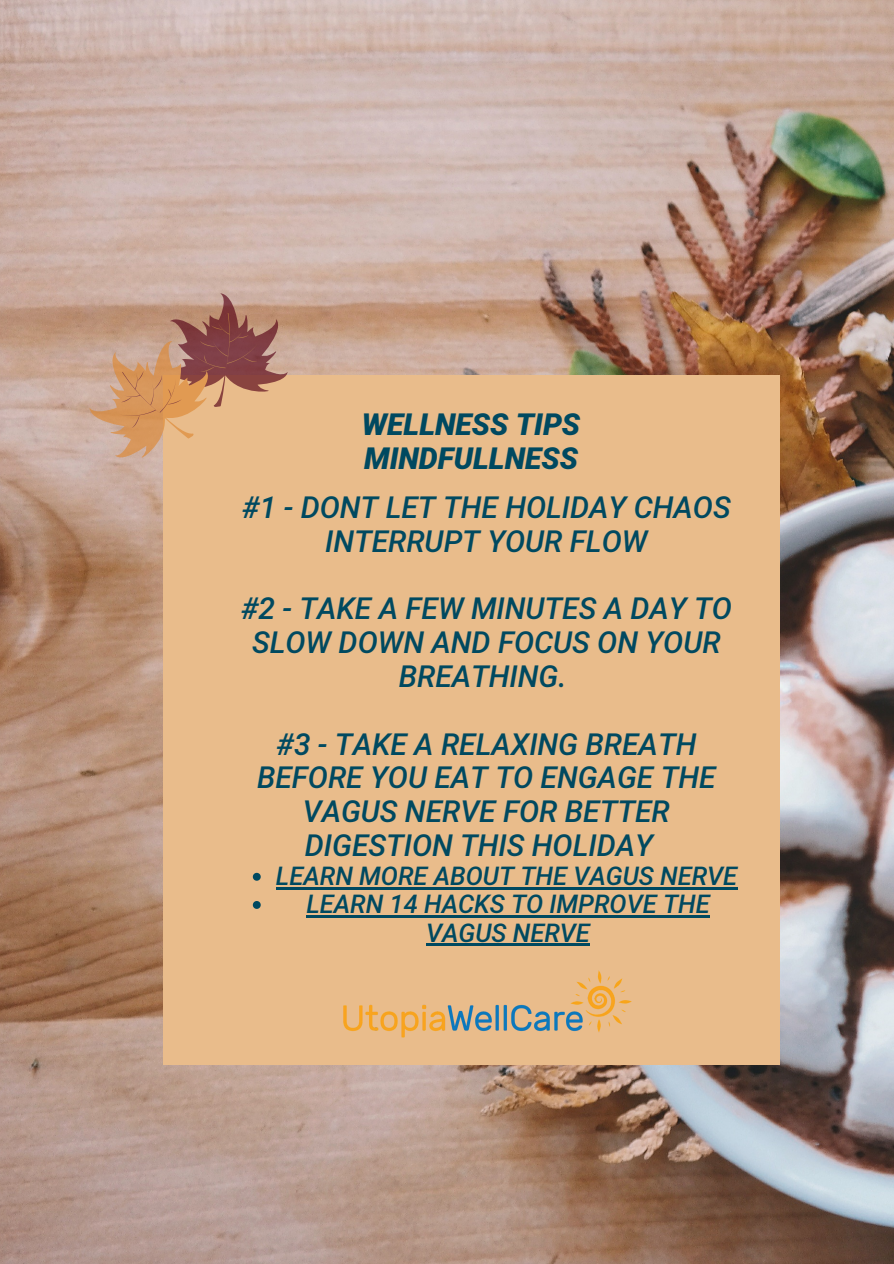
<style>
.page{position:relative;width:894px;height:1264px;background:#fff}
.page>*{position:absolute;margin:0;border:0;box-sizing:border-box;transform-origin:0 0}
.t1{font:italic 500 30px/33.8px "Mardoto";color:#004960;text-align:center}
.t2{font:italic 900 30px "Mardoto";color:#004960}
.t3{font:italic 500 25.5px/28.2px "Mardoto";color:#004960;text-align:center}
</style>
<div class="page">
<img style="left:0;top:0;width:893px;height:1263px">
<div style="left:163px;top:375px;width:616px;height:690px;background:#e9bc8b"></div>
<img style="left:343px;top:970px;width:289px;height:68px">
<svg style="left:253px;top:872px;width:8px;height:8px"></svg>
<hr style="left:276px;top:887px;width:461px;height:2px;background:#004960">
<svg style="left:253px;top:901px;width:8px;height:7px"></svg>
<hr style="left:306px;top:915px;width:403px;height:2px;background:#004960">
<hr style="left:426px;top:943px;width:163px;height:3px;background:#004960">
<svg style="left:89px;top:293px;width:198px;height:164px"></svg>
<p class="t2" style="left:362px;top:407px;width:220px">WELLNESS TIPS</p>
<p class="t2" style="left:364px;top:441px;width:215px">MINDFULLNESS</p>
<p class="t1" style="left:242px;top:491px;width:490px">#1 - DONT LET THE HOLIDAY CHAOS<br>INTERRUPT YOUR FLOW</p>
<p class="t1" style="left:240px;top:592px;width:492px">#2 - TAKE A FEW MINUTES A DAY TO<br>SLOW DOWN AND FOCUS ON YOUR<br>BREATHING.</p>
<p class="t1" style="left:257px;top:727px;width:460px">#3 - TAKE A RELAXING BREATH<br>BEFORE YOU EAT TO ENGAGE THE<br>VAGUS NERVE FOR BETTER<br>DIGESTION THIS HOLIDAY</p>
<p class="t3" style="left:276px;top:862px;width:462px">LEARN MORE ABOUT THE VAGUS NERVE</p>
<p class="t3" style="left:306px;top:890px;width:404px">LEARN 14 HACKS TO IMPROVE THE<br>VAGUS NERVE</p>
</div>
